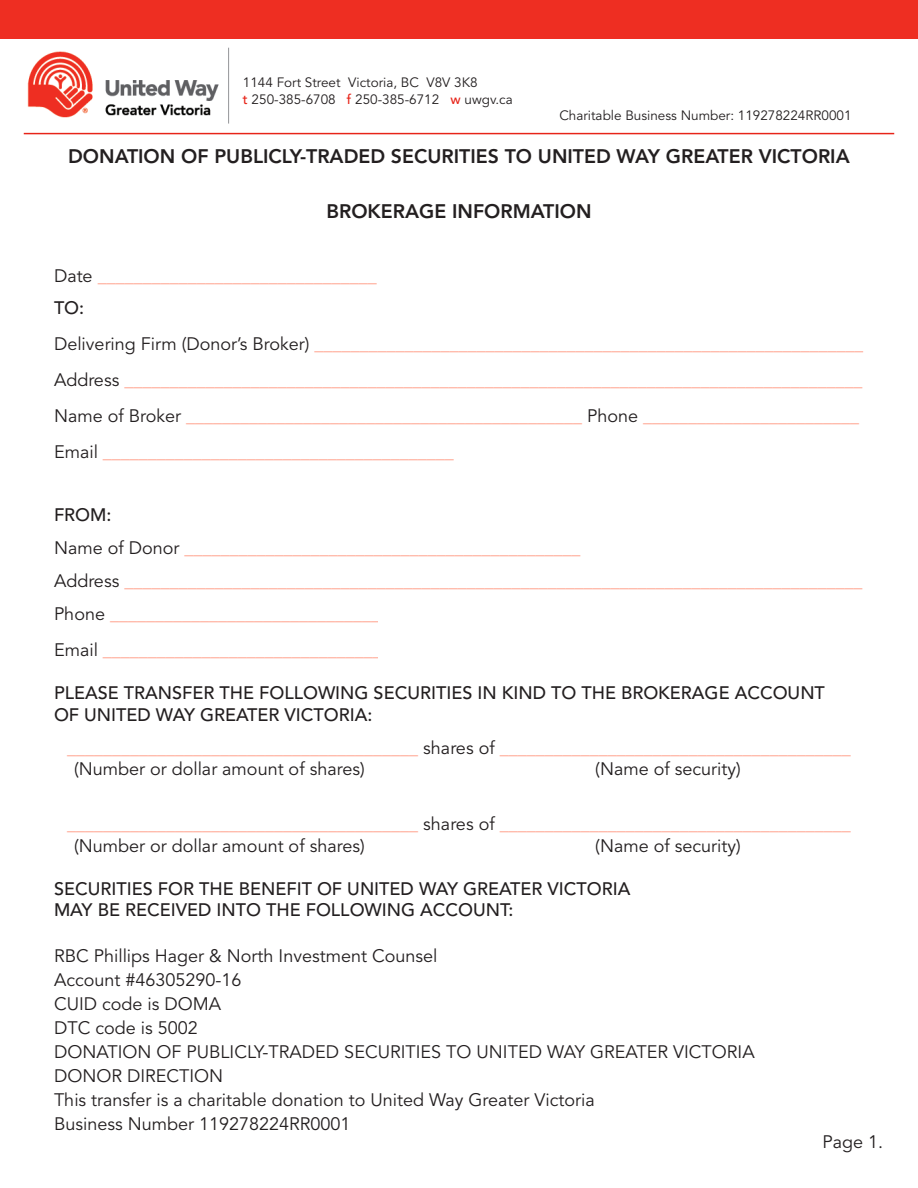
<style>
.page{position:relative;width:918px;height:1188px;background:#fff}
.page>*{position:absolute;margin:0;border:0;box-sizing:border-box;transform-origin:0 0}
.t1{font:800 19.5px "Avenir";color:#231f20}
.t2{font:18px "Avenir";color:#ff9d87}
.t3{font:18px "Avenir";color:#231f20}
.t4{font:500 18px "Avenir";color:#231f20}
.t5{font:13.5px "Avenir LT Std";color:#231f20}
.t6{font:13.5px "Avenir";color:#231f20}
.s1{font-weight:500;color:#e72419}
.s2{color:#231f20}
</style>
<div class="page">
<div style="left:0;top:0;width:918px;height:38px;background:#ee2e22"></div>
<hr style="left:228px;top:48px;width:1px;height:76px;background:#939598">
<hr style="left:24px;top:133px;width:870px;height:1px;background:#e72419">
<img style="left:27px;top:51px;width:192px;height:67px">
<p class="t5" style="left:243px;top:75px;width:236px">1144 Fort Street Victoria, BC V8V 3K8</p>
<p class="t5" style="left:243px;top:91px;width:271px"><span class="s1">t</span> 250-385-6708 <span class="s1">f</span> 250-385-6712 <span class="s1">w</span> uwgv.ca</p>
<p class="t6" style="left:559px;top:107px;width:294px">Charitable Business Number: 119278224RR0001</p>
<p class="t1" style="left:68px;top:145px;width:783px">DONATION OF PUBLICLY-TRADED SECURITIES TO UNITED WAY GREATER VICTORIA</p>
<p class="t1" style="left:326px;top:200px;width:267px">BROKERAGE INFORMATION</p>
<p class="t2" style="left:54px;top:266px;width:324px"><span class="s2">Date</span> _______________________________</p>
<p class="t4" style="left:54px;top:297px;width:32px">TO:</p>
<p class="t2" style="left:54px;top:333px;width:811px"><span class="s2">Delivering Firm (Donor’s Broker)</span> _____________________________________________________________</p>
<p class="t2" style="left:54px;top:369px;width:810px"><span class="s2">Address</span> __________________________________________________________________________________</p>
<p class="t2" style="left:54px;top:405px;width:807px"><span class="s2">Name of Broker</span> ____________________________________________ <span class="s2">Phone</span> ________________________</p>
<p class="t2" style="left:54px;top:441px;width:401px"><span class="s2">Email</span> _______________________________________</p>
<p class="t4" style="left:54px;top:504px;width:59px">FROM:</p>
<p class="t2" style="left:54px;top:537px;width:528px"><span class="s2">Name of Donor</span> ____________________________________________</p>
<p class="t2" style="left:54px;top:570px;width:810px"><span class="s2">Address</span> __________________________________________________________________________________</p>
<p class="t2" style="left:54px;top:603px;width:328px"><span class="s2">Phone</span> ______________________________</p>
<p class="t2" style="left:54px;top:639px;width:401px"><span class="s2">Email</span> _______________________________________</p>
<p class="t4" style="left:54px;top:682px;width:772px">PLEASE TRANSFER THE FOLLOWING SECURITIES IN KIND TO THE BROKERAGE ACCOUNT</p>
<p class="t4" style="left:54px;top:704px;width:320px">OF UNITED WAY GREATER VICTORIA:</p>
<p class="t2" style="left:67px;top:737px;width:785px">_______________________________________ <span class="s2">shares of</span> _______________________________________</p>
<p class="t3" style="left:74px;top:759px;width:292px">(Number or dollar amount of shares)</p>
<p class="t3" style="left:595px;top:759px;width:147px">(Name of security)</p>
<p class="t2" style="left:67px;top:813px;width:785px">_______________________________________ <span class="s2">shares of</span> _______________________________________</p>
<p class="t3" style="left:74px;top:835px;width:292px">(Number or dollar amount of shares)</p>
<p class="t3" style="left:595px;top:835px;width:147px">(Name of security)</p>
<p class="t4" style="left:54px;top:878px;width:578px">SECURITIES FOR THE BENEFIT OF UNITED WAY GREATER VICTORIA</p>
<p class="t4" style="left:54px;top:900px;width:461px">MAY BE RECEIVED INTO THE FOLLOWING ACCOUNT:</p>
<p class="t3" style="left:54px;top:945px;width:385px">RBC Phillips Hager &amp; North Investment Counsel</p>
<p class="t3" style="left:54px;top:969px;width:189px">Account #46305290-16</p>
<p class="t3" style="left:54px;top:993px;width:169px">CUID code is DOMA</p>
<p class="t3" style="left:54px;top:1017px;width:145px">DTC code is 5002</p>
<p class="t3" style="left:54px;top:1041px;width:702px">DONATION OF PUBLICLY-TRADED SECURITIES TO UNITED WAY GREATER VICTORIA</p>
<p class="t3" style="left:54px;top:1065px;width:171px">DONOR DIRECTION</p>
<p class="t3" style="left:54px;top:1089px;width:542px">This transfer is a charitable donation to United Way Greater Victoria</p>
<p class="t3" style="left:54px;top:1113px;width:298px">Business Number 119278224RR0001</p>
<p class="t3" style="left:822px;top:1131px;width:62px">Page 1.</p>
</div>
